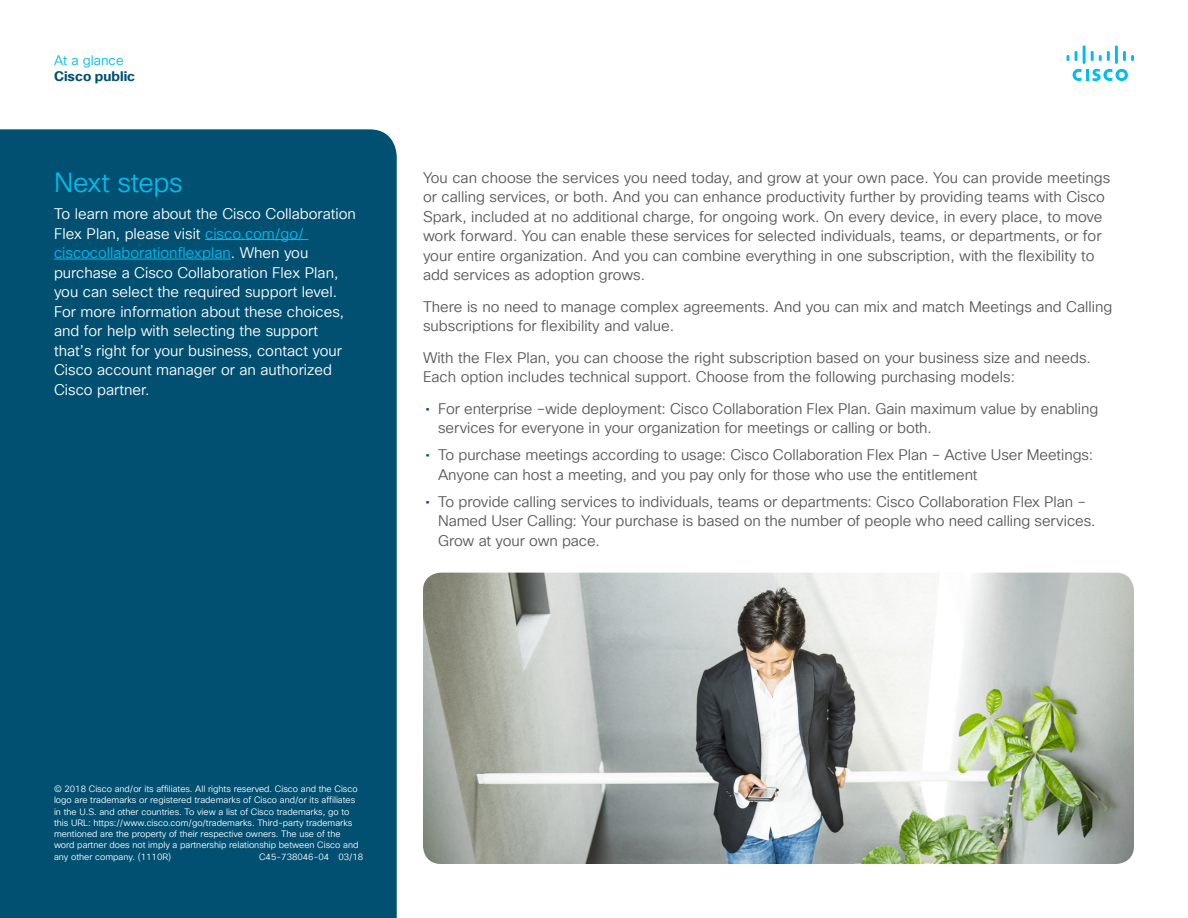
<style>
.page{position:relative;width:1188px;height:918px;background:#fff}
.page>*{position:absolute;margin:0;border:0;box-sizing:border-box;transform-origin:0 0}
.Subhead2_Blue{font:27px "Cisco Sans TT Light";letter-spacing:-.015em;color:#01bcec}
.Body{font:15px/19.5px "Cisco Sans TT Light";color:#57585a}
.Body_White{font:15px/19.5px "Cisco Sans TT Light";color:#fff}
.t1{font:700 13.5px "Cisco Sans TT";color:#005073}
.t2{font:13.5px "Cisco Sans TT Light";color:#01bcec}
.Footer_white{font:9px/11.2px "Cisco Sans TT Light";color:#fff}
.s1{color:#01bcec}
.s2{font-family:"Cisco Sans TT";color:#005073}
</style>
<div class="page">
<svg style="left:1073px;top:69px;width:55px;height:12px"></svg>
<svg style="left:1067px;top:55px;width:2px;height:6px"></svg>
<svg style="left:1075px;top:51px;width:3px;height:10px"></svg>
<hr style="left:1083px;top:45px;width:3px;height:19px;background:#01bcec">
<svg style="left:1091px;top:51px;width:19px;height:10px"></svg>
<hr style="left:1115px;top:45px;width:3px;height:19px;background:#01bcec">
<svg style="left:1123px;top:51px;width:11px;height:10px"></svg>
<div style="left:0;top:129px;width:397px;height:789px;background:#015072"></div>
<hr style="left:205px;top:239px;width:103px;height:1px;background:#01bcec">
<hr style="left:54px;top:259px;width:177px;height:1px;background:#01bcec">
<img style="left:423px;top:573px;width:711px;height:291px">
<p class="t2" style="left:54px;top:51px;width:71px">At a glance</p>
<p class="t1" style="left:54px;top:67px;width:83px">Cisco public</p>
<p class="Subhead2_Blue" style="left:54px;top:165px;width:130px">Next steps</p>
<p class="Body_White" style="left:54px;top:205px;width:303px">To learn more about the Cisco Collaboration Flex Plan, please visit <span class="s1">cisco.com/go/ ciscocollaborationflexplan</span>. When you purchase a Cisco Collaboration Flex Plan, you can select the required support level.<br>For more information about these choices, and for help with selecting the support that’s right for your business, contact your Cisco account manager or an authorized Cisco partner.</p>
<p class="Body" style="left:423px;top:168px;width:689px">You can choose the services you need today, and grow at your own pace. You can provide meetings or calling services, or both. And you can enhance productivity further by providing teams with Cisco Spark, included at no additional charge, for ongoing work. On every device, in every place, to move work forward. You can enable these services for selected individuals, teams, or departments, or for your entire organization. And you can combine everything in one subscription, with the flexibility to add services as adoption grows.</p>
<p class="Body" style="left:423px;top:297px;width:691px">There is no need to manage complex agreements. And you can mix and match Meetings and Calling subscriptions for flexibility and value.</p>
<p class="Body" style="left:423px;top:348px;width:669px">With the Flex Plan, you can choose the right subscription based on your business size and needs.<br>Each option includes technical support. Choose from the following purchasing models:</p>
<p class="Body" style="left:438px;top:399px;width:662px;text-indent:-13px"><span class="s2">•</span> For enterprise –wide deployment: Cisco Collaboration Flex Plan. Gain maximum value by enabling services for everyone in your organization for meetings or calling or both.</p>
<p class="Body" style="left:438px;top:446px;width:657px;text-indent:-13px"><span class="s2">•</span> To purchase meetings according to usage: Cisco Collaboration Flex Plan – Active User Meetings:<br>Anyone can host a meeting, and you pay only for those who use the entitlement</p>
<p class="Body" style="left:438px;top:492px;width:659px;text-indent:-13px"><span class="s2">•</span> To provide calling services to individuals, teams or departments: Cisco Collaboration Flex Plan –<br>Named User Calling: Your purchase is based on the number of people who need calling services.<br>Grow at your own pace.</p>
<p class="Footer_white" style="left:54px;top:784px;width:306px">© 2018 Cisco and/or its affiliates. All rights reserved. Cisco and the Cisco logo are trademarks or registered trademarks of Cisco and/or its affiliates in the U.S. and other countries. To view a list of Cisco trademarks, go to this URL: https://www.cisco.com/go/trademarks. Third-party trademarks mentioned are the property of their respective owners. The use of the word partner does not imply a partnership relationship between Cisco and any other company. (1110R)</p>
<p class="Footer_white" style="left:259px;top:851px;width:106px">C45-738046-04 03/18</p>
</div>
